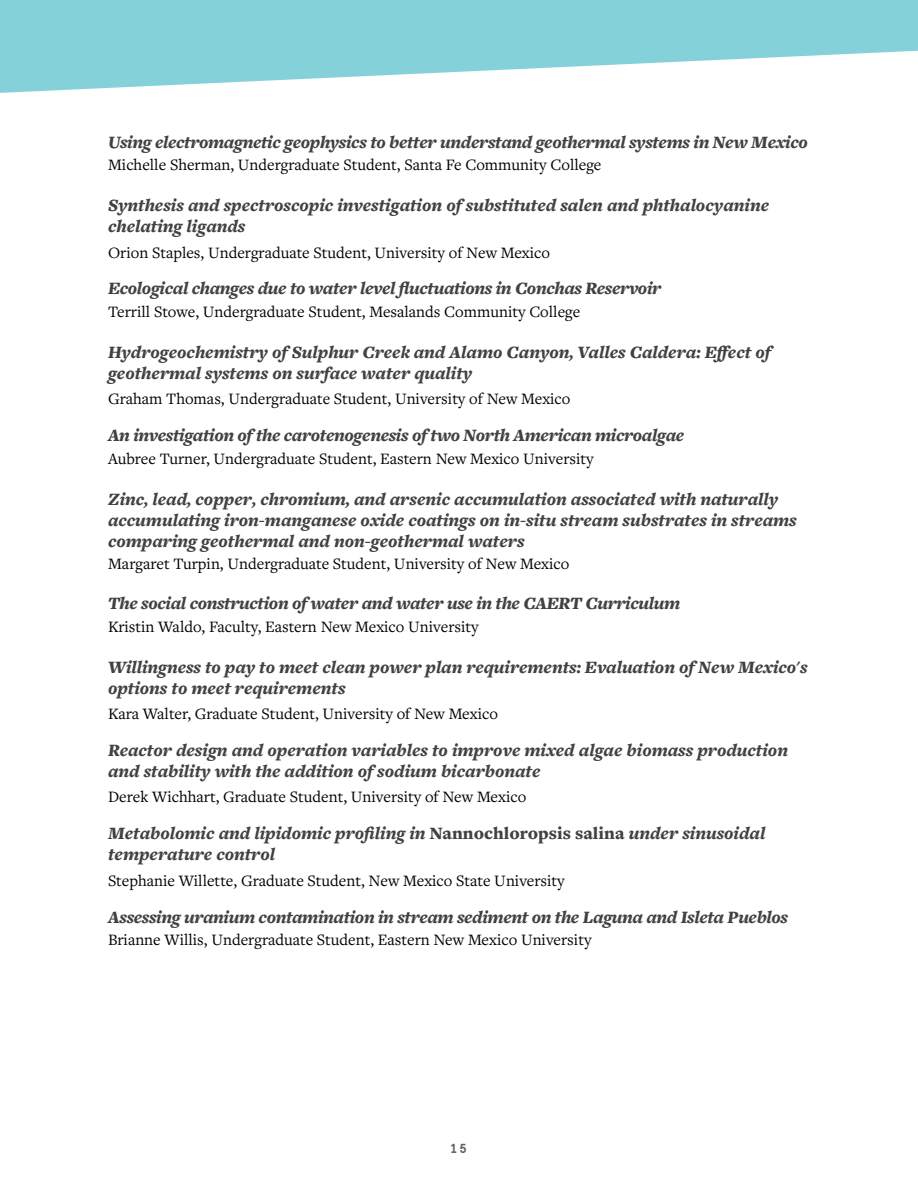
<style>
.page{position:relative;width:918px;height:1188px;background:#fff}
.page>*{position:absolute;margin:0;border:0;box-sizing:border-box;transform-origin:0 0}
.t1{font:italic 900 18px/21px "Freight Text Pro";color:#414042}
.t2{font:italic 900 18px "Freight Text Pro";letter-spacing:-.02em;color:#414042}
.t3{font:16.5px "Freight Text Pro";color:#000}
.t4{font:800 13.5px "Mucho Sans";color:#636466}
.s1{font-style:normal}
</style>
<div class="page">
<svg style="left:0;top:0;width:918px;height:93px;fill:#84d1da"></svg>
<p class="t2" style="left:108px;top:130px;width:701px">Using electromagnetic geophysics to better understand geothermal systems in New Mexico</p>
<p class="t3" style="left:108px;top:154px;width:495px">Michelle Sherman, Undergraduate Student, Santa Fe Community College</p>
<p class="t1" style="left:108px;top:194px;width:663px">Synthesis and spectroscopic investigation of substituted salen and phthalocyanine chelating ligands</p>
<p class="t3" style="left:108px;top:241px;width:444px">Orion Staples, Undergraduate Student, University of New Mexico</p>
<p class="t2" style="left:108px;top:277px;width:555px">Ecological changes due to water level fluctuations in Conchas Reservoir</p>
<p class="t3" style="left:108px;top:300px;width:474px">Terrill Stowe, Undergraduate Student, Mesalands Community College</p>
<p class="t1" style="left:108px;top:341px;width:664px">Hydrogeochemistry of Sulphur Creek and Alamo Canyon, Valles Caldera: Effect of geothermal systems on surface water quality</p>
<p class="t3" style="left:108px;top:388px;width:464px">Graham Thomas, Undergraduate Student, University of New Mexico</p>
<p class="t2" style="left:108px;top:423px;width:578px">An investigation of the carotenogenesis of two North American microalgae</p>
<p class="t3" style="left:108px;top:447px;width:487px">Aubree Turner, Undergraduate Student, Eastern New Mexico University</p>
<p class="t1" style="left:108px;top:488px;width:690px">Zinc, lead, copper, chromium, and arsenic accumulation associated with naturally accumulating iron-manganese oxide coatings on in-situ stream substrates in streams comparing geothermal and non-geothermal waters</p>
<p class="t3" style="left:108px;top:553px;width:463px">Margaret Turpin, Undergraduate Student, University of New Mexico</p>
<p class="t2" style="left:108px;top:591px;width:574px">The social construction of water and water use in the CAERT Curriculum</p>
<p class="t3" style="left:108px;top:615px;width:372px">Kristin Waldo, Faculty, Eastern New Mexico University</p>
<p class="t1" style="left:108px;top:656px;width:701px">Willingness to pay to meet clean power plan requirements: Evaluation of New Mexico's options to meet requirements</p>
<p class="t3" style="left:108px;top:703px;width:391px">Kara Walter, Graduate Student, University of New Mexico</p>
<p class="t1" style="left:108px;top:739px;width:682px">Reactor design and operation variables to improve mixed algae biomass production and stability with the addition of sodium bicarbonate</p>
<p class="t3" style="left:108px;top:786px;width:420px">Derek Wichhart, Graduate Student, University of New Mexico</p>
<p class="t1" style="left:108px;top:823px;width:659px">Metabolomic and lipidomic profiling in <span class="s1">Nannochloropsis salina</span> under sinusoidal temperature control</p>
<p class="t3" style="left:108px;top:869px;width:458px">Stephanie Willette, Graduate Student, New Mexico State University</p>
<p class="t2" style="left:108px;top:905px;width:682px">Assessing uranium contamination in stream sediment on the Laguna and Isleta Pueblos</p>
<p class="t3" style="left:108px;top:929px;width:485px">Brianne Willis, Undergraduate Student, Eastern New Mexico University</p>
<p class="t4" style="left:451px;top:1141px;width:18px">15</p>
</div>
